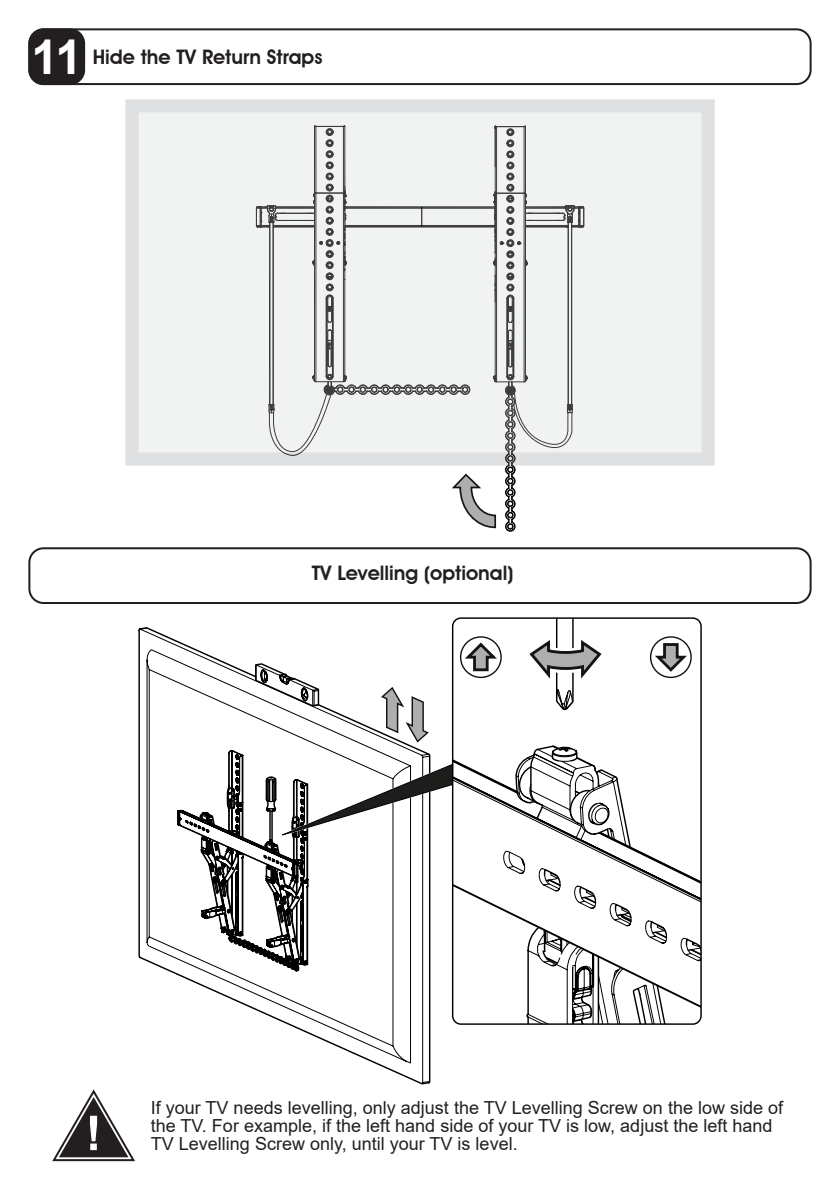
<style>
.page{position:relative;width:840px;height:1191px;background:#fff}
.page>*{position:absolute;margin:0;border:0;box-sizing:border-box;transform-origin:0 0}
.t1{font:700 48px "Arial";color:#fff}
.t2{font:600 20px "Avant Garde IT Cby BT";color:#231f20}
.t3{font:18px/18px "Arial";color:#231f20}
</style>
<div class="page">
<div style="left:28px;top:28px;width:783px;height:57px;border:2px solid #231f20;border-radius:14px"></div>
<div style="left:29px;top:29px;width:55px;height:55px;background:#231f20;border-radius:14px"></div>
<div style="left:28px;top:28px;width:57px;height:57px;border:2px solid #231f20;border-radius:14px"></div>
<svg style="left:125px;top:99px;width:589px;height:366px;fill:#f1f2f2"></svg>
<svg style="left:256px;top:126px;width:330px;height:405px"></svg>
<div style="left:28px;top:547px;width:783px;height:57px;border:2px solid #231f20;border-radius:14px"></div>
<svg style="left:138px;top:627px;width:293px;height:458px"></svg>
<div style="left:457px;top:634px;width:46px;height:46px;border:6px solid #fff;border-radius:50%"></div>
<svg style="left:461px;top:640px;width:39px;height:15px"></svg>
<div style="left:459px;top:636px;width:42px;height:42px;border:1px solid #131514;border-radius:50%"></div>
<div style="left:647px;top:634px;width:46px;height:46px;border:6px solid #fff;border-radius:50%"></div>
<svg style="left:651px;top:641px;width:39px;height:14px"></svg>
<div style="left:649px;top:636px;width:42px;height:42px;border:1px solid #131514;border-radius:50%"></div>
<svg style="left:174px;top:651px;width:280px;height:324px"></svg>
<svg style="left:452px;top:655px;width:241px;height:369px"></svg>
<svg style="left:516px;top:738px;width:184px;height:286px"></svg>
<svg style="left:518px;top:618px;width:93px;height:93px"></svg>
<svg style="left:52px;top:1089px;width:83px;height:73px"></svg>
<p class="t1" style="left:31px;top:23px;width:52px">11</p>
<p class="t2" style="left:93px;top:45px;width:231px">Hide the TV Return Straps</p>
<p class="t2" style="left:311px;top:560px;width:203px">TV Levelling (optional)</p>
<p class="t3" style="left:151px;top:1098px;width:633px">If your TV needs levelling, only adjust the TV Levelling Screw on the low side of the TV. For example, if the left hand side of your TV is low, adjust the left hand<br>TV Levelling Screw only, until your TV is level.</p>
</div>
